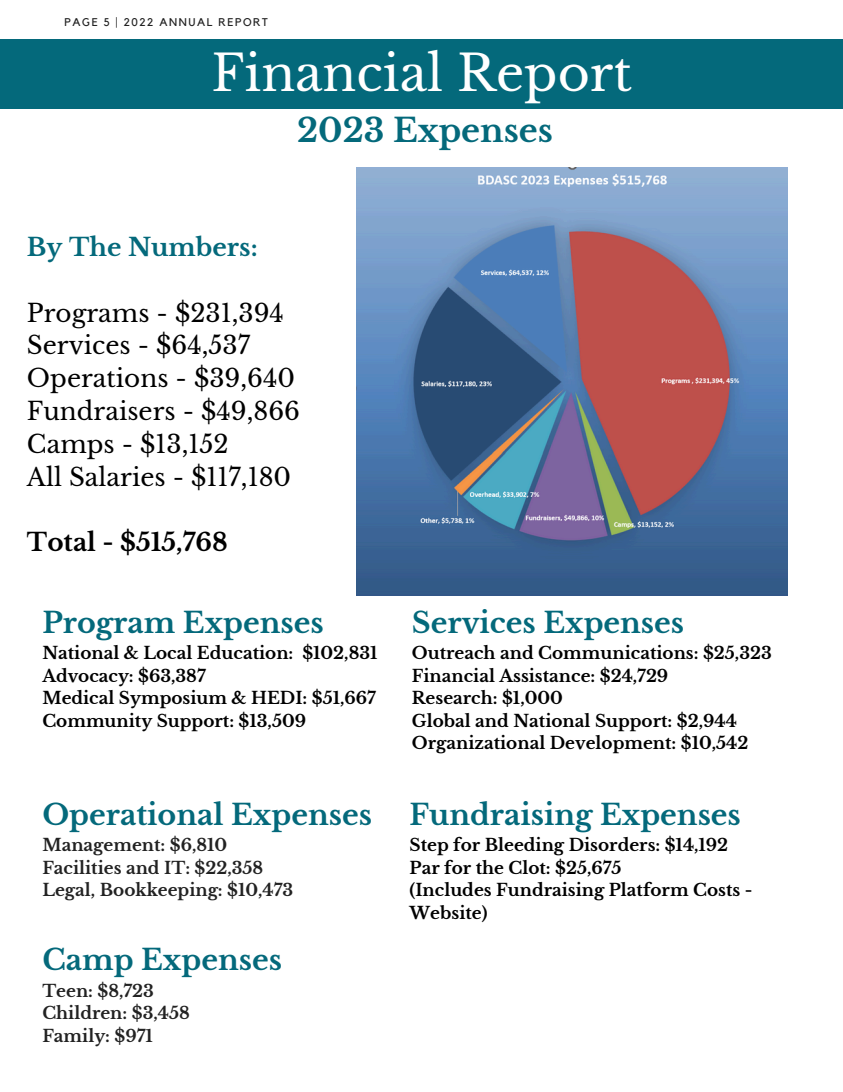
<style>
.page{position:relative;width:843px;height:1092px;background:#fff}
.page>*{position:absolute;margin:0;border:0;box-sizing:border-box;transform-origin:0 0}
.t1{font:49.35px "Libre Baskerville";color:#fff}
.t2{font:700 32.55px "Libre Baskerville";color:#04697b}
.t3{font:700 28.35px "Libre Baskerville";color:#04697b}
.t4{font:24.5px/32.9px "Libre Baskerville";color:#000}
.t5{font:700 24.5px "Libre Baskerville";color:#000}
.t6{font:700 24.5px "Libre Baskerville";color:#04697b}
.t7{font:700 16.8px/22.4px "Libre Baskerville";color:#000}
.t8{font:700 16.8px/22.4px "Libre Baskerville";color:#222}
.t9{font:11.2px "Kollektif";letter-spacing:.14em;color:#222}
</style>
<div class="page">
<div style="left:0;top:40px;width:843px;height:69px;background:#04697b"></div>
<img style="left:357px;top:168px;width:430px;height:427px">
<h2 class="t9" style="left:64px;top:17px;width:205px">PAGE 5 | 2022 ANNUAL REPORT</h2>
<h1 class="t1" style="left:211px;top:43px;width:422px">Financial Report</h1>
<p class="t2" style="left:297px;top:110px;width:257px">2023 Expenses</p>
<h3 class="t6" style="left:27px;top:232px;width:232px">By The Numbers:</h3>
<h4 class="t4" style="left:27px;top:297px;width:275px">Programs - $231,394<br>Services - $64,537<br>Operations - $39,640<br>Fundraisers - $49,866<br>Camps - $13,152<br>All Salaries - $117,180</h4>
<h3 class="t5" style="left:27px;top:528px;width:202px">Total - $515,768</h3>
<h5 class="t3" style="left:42px;top:605px;width:283px">Program Expenses</h5>
<h5 class="t7" style="left:42px;top:642px;width:337px">National &amp; Local Education: $102,831<br>Advocacy: $63,387<br>Medical Symposium &amp; HEDI: $51,667<br>Community Support: $13,509</h5>
<h5 class="t3" style="left:42px;top:797px;width:331px">Operational Expenses</h5>
<h5 class="t8" style="left:42px;top:834px;width:252px">Management: $6,810<br>Facilities and IT: $22,358<br>Legal, Bookkeeping: $10,473</h5>
<h5 class="t3" style="left:42px;top:942px;width:241px">Camp Expenses</h5>
<h5 class="t8" style="left:42px;top:980px;width:149px">Teen: $8,723<br>Children: $3,458<br>Family: $971</h5>
<h5 class="t3" style="left:412px;top:605px;width:274px">Services Expenses</h5>
<h5 class="t7" style="left:412px;top:642px;width:361px">Outreach and Communications: $25,323<br>Financial Assistance: $24,729<br>Research: $1,000<br>Global and National Support: $2,944<br>Organizational Development: $10,542</h5>
<h5 class="t3" style="left:409px;top:797px;width:333px">Fundraising Expenses</h5>
<h5 class="t7" style="left:409px;top:834px;width:344px">Step for Bleeding Disorders: $14,192<br>Par for the Clot: $25,675<br>(Includes Fundraising Platform Costs -<br>Website)</h5>
</div>
